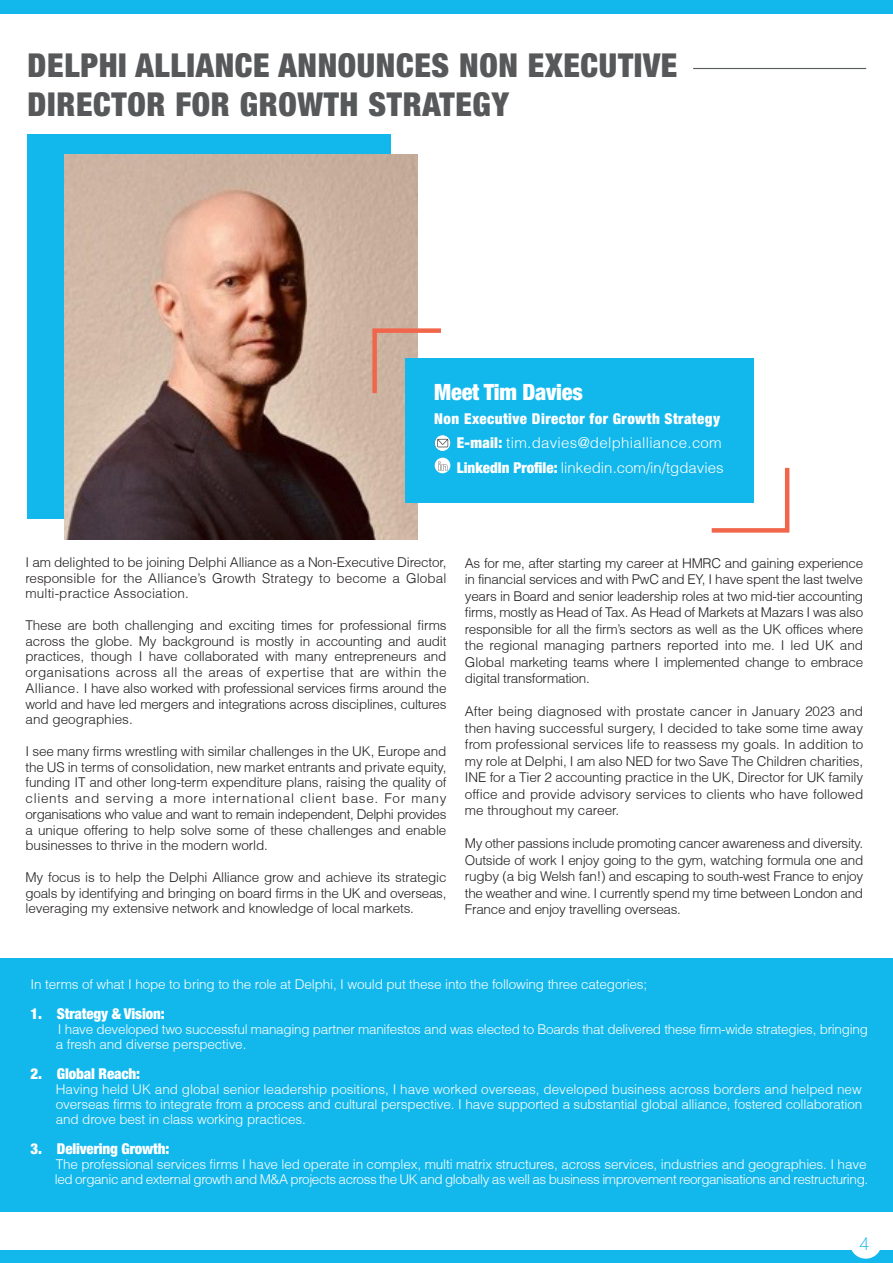
<style>
.page{position:relative;width:893px;height:1263px;background:#fff}
.page>*{position:absolute;margin:0;border:0;box-sizing:border-box;transform-origin:0 0}
.t1{font:900 condensed 33px "Helvetica Neue LT Std";letter-spacing:.02em;color:#57585a}
.t2{font:900 condensed 22.5px "Helvetica Neue LT Std";letter-spacing:-.01em;color:#fff}
.t3{font:300 18px "Yu Gothic UI";color:#12b8ed}
.t4{font:900 condensed 15px "Helvetica Neue LT Std";letter-spacing:-.01em;color:#fff}
.t5{font:300 15px "Helvetica";color:#fff}
.t6{font:900 condensed 15px "Helvetica Neue LT Std";letter-spacing:.03em;color:#fff}
.t7{font:300 15px "Helvetica";letter-spacing:.02em;color:#fff}
.t8{font:300 13.5px/16.5px "Helvetica";letter-spacing:-.01em;color:#231f20;text-align:justify}
.t9{font:300 13.5px "Helvetica";letter-spacing:-.01em;color:#fff}
.t10{font:300 13.5px "Helvetica";letter-spacing:-.03em;color:#fff}
.s1{font-family:"Helvetica Neue LT Std";font-weight:900;font-stretch:condensed}
</style>
<div class="page">
<div style="left:0;top:1250px;width:893px;height:13px;background:#12b8ec"></div>
<div style="left:0;top:0;width:893px;height:14px;background:#12b8ec"></div>
<div style="left:851px;top:1228px;width:30px;height:30px;background:#fff;border-radius:50%"></div>
<div style="left:850px;top:1227px;width:32px;height:31px;border:2px solid #fff;border-radius:50%"></div>
<div style="left:0;top:959px;width:892px;height:253px;background:#12b8ec"></div>
<div style="left:28px;top:134px;width:363px;height:385px;background:#12b8ec"></div>
<hr style="left:693px;top:68px;width:173px;height:1px;background:#575c5e">
<img style="left:65px;top:155px;width:353px;height:384px">
<svg style="left:370px;top:326px;width:71px;height:72px"></svg>
<svg style="left:711px;top:467px;width:79px;height:66px"></svg>
<div style="left:405px;top:358px;width:349px;height:145px;background:#12b8ec"></div>
<img style="left:435px;top:435px;width:15px;height:16px;border-radius:8px">
<img style="left:435px;top:458px;width:15px;height:15px;border-radius:8px">
<p class="t1" style="left:28px;top:45px;width:651px">DELPHI ALLIANCE ANNOUNCES NON EXECUTIVE</p>
<p class="t1" style="left:28px;top:84px;width:483px">DIRECTOR FOR GROWTH STRATEGY</p>
<p class="t2" style="left:434px;top:379px;width:150px">Meet Tim Davies</p>
<p class="t6" style="left:434px;top:410px;width:287px">Non Executive Director for Growth Strategy</p>
<p class="t7" style="left:457px;top:434px;width:267px"><span class="s1">E-mail:</span> tim.davies@delphialliance.com</p>
<p class="t5" style="left:457px;top:458px;width:268px"><span class="s1">LinkedIn Profile:</span> linkedin.com/in/tgdavies</p>
<p class="t8" style="left:26px;top:554px;width:422px;line-height:15.8px">I am delighted to be joining Delphi Alliance as a Non-Executive Director, responsible for the Alliance’s Growth Strategy to become a Global multi-practice Association.</p>
<p class="t8" style="left:26px;top:617px;width:422px;line-height:15.8px">These are both challenging and exciting times for professional firms across the globe. My background is mostly in accounting and audit practices, though I have collaborated with many entrepreneurs and organisations across all the areas of expertise that are within the Alliance. I have also worked with professional services firms around the world and have led mergers and integrations across disciplines, cultures and geographies.</p>
<p class="t8" style="left:26px;top:743px;width:422px;line-height:15.8px">I see many firms wrestling with similar challenges in the UK, Europe and the US in terms of consolidation, new market entrants and private equity, funding IT and other long-term expenditure plans, raising the quality of clients and serving a more international client base. For many organisations who value and want to remain independent, Delphi provides a unique offering to help solve some of these challenges and enable businesses to thrive in the modern world.</p>
<p class="t8" style="left:26px;top:869px;width:422px;line-height:15.8px">My focus is to help the Delphi Alliance grow and achieve its strategic goals by identifying and bringing on board firms in the UK and overseas, leveraging my extensive network and knowledge of local markets.</p>
<p class="t8" style="left:465px;top:554px;width:400px">As for me, after starting my career at HMRC and gaining experience in financial services and with PwC and EY, I have spent the last twelve years in Board and senior leadership roles at two mid-tier accounting firms, mostly as Head of Tax. As Head of Markets at Mazars I was also responsible for all the firm’s sectors as well as the UK offices where the regional managing partners reported into me. I led UK and Global marketing teams where I implemented change to embrace digital transformation.</p>
<p class="t8" style="left:465px;top:703px;width:400px">After being diagnosed with prostate cancer in January 2023 and then having successful surgery, I decided to take some time away from professional services life to reassess my goals. In addition to my role at Delphi, I am also NED for two Save The Children charities, INE for a Tier 2 accounting practice in the UK, Director for UK family office and provide advisory services to clients who have followed me throughout my career.</p>
<p class="t8" style="left:465px;top:835px;width:400px">My other passions include promoting cancer awareness and diversity.<br>Outside of work I enjoy going to the gym, watching formula one and rugby (a big Welsh fan!) and escaping to south-west France to enjoy the weather and wine. I currently spend my time between London and France and enjoy travelling overseas.</p>
<p class="t9" style="left:30px;top:976px;width:618px">In terms of what I hope to bring to the role at Delphi, I would put these into the following three categories;</p>
<p class="t4" style="left:30px;top:1004px;width:136px">1. Strategy &amp; Vision:</p>
<p class="t9" style="left:58px;top:1021px;width:812px">I have developed two successful managing partner manifestos and was elected to Boards that delivered these firm-wide strategies, bringing</p>
<p class="t9" style="left:56px;top:1036px;width:192px">a fresh and diverse perspective.</p>
<p class="t4" style="left:30px;top:1064px;width:111px">2. Global Reach:</p>
<p class="t9" style="left:56px;top:1081px;width:808px">Having held UK and global senior leadership positions, I have worked overseas, developed business across borders and helped new</p>
<p class="t9" style="left:56px;top:1096px;width:808px">overseas firms to integrate from a process and cultural perspective. I have supported a substantial global alliance, fostered collaboration</p>
<p class="t9" style="left:56px;top:1111px;width:252px">and drove best in class working practices.</p>
<p class="t4" style="left:30px;top:1139px;width:140px">3. Delivering Growth:</p>
<p class="t9" style="left:56px;top:1156px;width:812px">The professional services firms I have led operate in complex, multi matrix structures, across services, industries and geographies. I have</p>
<p class="t10" style="left:55px;top:1171px;width:815px">led organic and external growth and M&amp;A projects across the UK and globally as well as business improvement reorganisations and restructuring.</p>
<h3 class="t3" style="left:859px;top:1226px;width:11px">4</h3>
</div>
